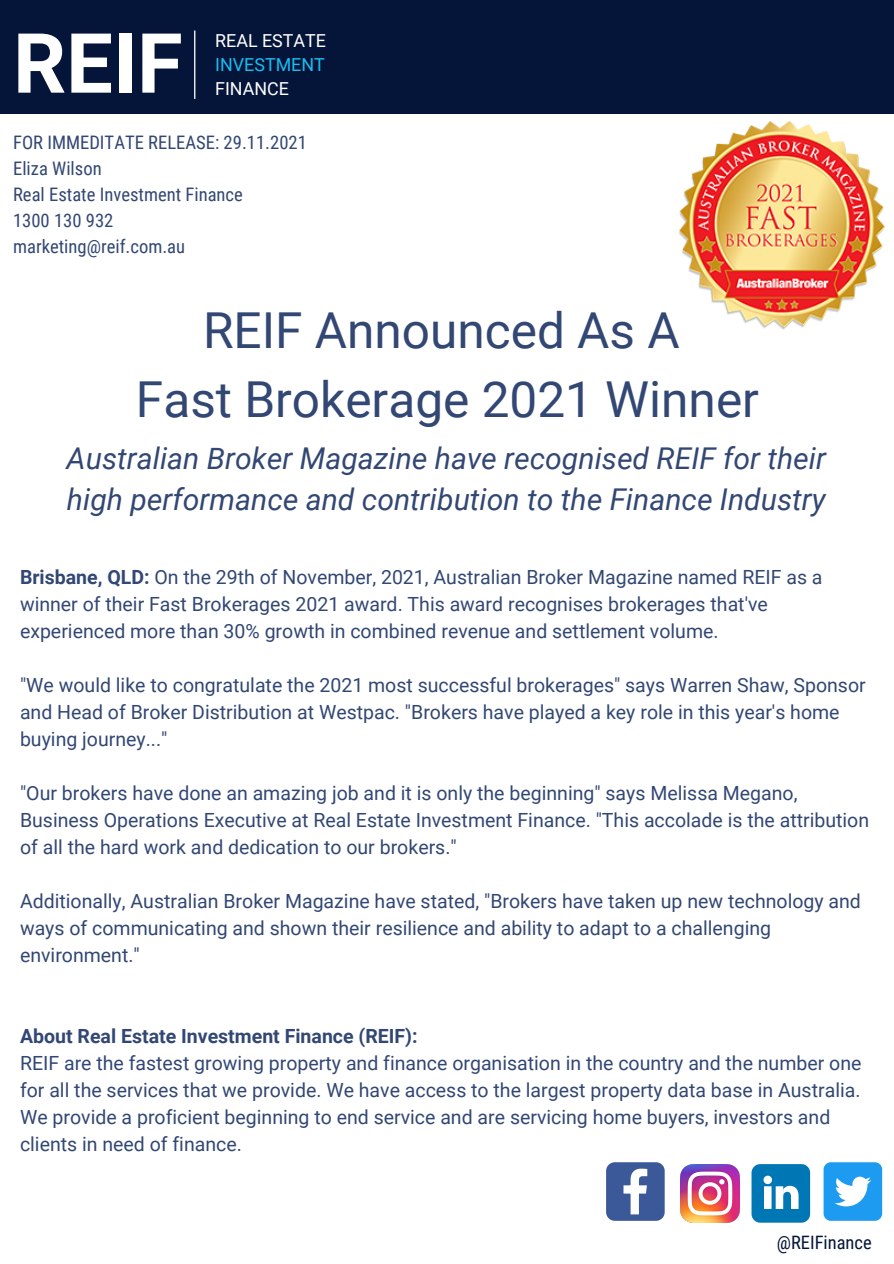
<style>
.page{position:relative;width:894px;height:1264px;background:#fff}
.page>*{position:absolute;margin:0;border:0;box-sizing:border-box;transform-origin:0 0}
.t1{font:700 83.1px "Roboto";color:#fff}
.t2{font:49.5px "Roboto";color:#324773}
.t3{font:italic 30px/41.7px "Roboto";color:#324773}
.t4{font:19.5px/27px "Roboto";color:#324773}
.t5{font:700 19.5px "Roboto";color:#324773}
.t6{font:18.6px "Roboto Condensed";color:#324773}
.t7{font:18.45px "Roboto Condensed";color:#051539}
.t8{font:17.85px "Roboto";color:#fff}
.t9{font:17.85px "Roboto";color:#18bef2}
.s1{font-weight:700}
</style>
<div class="page">
<div style="left:0;top:0;width:893px;height:114px;background:#051539"></div>
<svg style="left:194px;top:30px;width:1px;height:69px"></svg>
<img style="left:680px;top:1164px;width:59px;height:58px">
<svg style="left:751px;top:1164px;width:58px;height:58px"></svg>
<div style="left:823px;top:1162px;width:58px;height:58px;background:#1d9bf0;border-radius:7px"></div>
<svg style="left:835px;top:1176px;width:35px;height:30px"></svg>
<svg style="left:606px;top:1162px;width:58px;height:58px"></svg>
<img style="left:679px;top:120px;width:206px;height:210px">
<p class="t1" style="left:13px;top:16px;width:171px">REIF</p>
<p class="t8" style="left:215px;top:30px;width:112px">REAL ESTATE</p>
<p class="t9" style="left:215px;top:54px;width:111px">INVESTMENT</p>
<p class="t8" style="left:215px;top:78px;width:75px">FINANCE</p>
<p class="t6" style="left:13px;top:132px;width:295px">FOR IMMEDITATE RELEASE: 29.11.2021</p>
<p class="t6" style="left:13px;top:158px;width:90px">Eliza Wilson</p>
<p class="t6" style="left:13px;top:184px;width:231px">Real Estate Investment Finance</p>
<p class="t6" style="left:13px;top:210px;width:102px">1300 130 932</p>
<p class="t6" style="left:13px;top:236px;width:173px">marketing@reif.com.au</p>
<p class="t2" style="left:203px;top:302px;width:478px">REIF Announced As A</p>
<p class="t2" style="left:136px;top:370px;width:624px">Fast Brokerage 2021 Winner</p>
<p class="t3" style="left:67px;top:437px;width:760px">Australian Broker Magazine have recognised REIF for their high performance and contribution to the Finance Industry</p>
<p class="t4" style="left:20px;top:563px;width:803px"><span class="s1">Brisbane, QLD:</span> On the 29th of November, 2021, Australian Broker Magazine named REIF as a winner of their Fast Brokerages 2021 award. This award recognises brokerages that've experienced more than 30% growth in combined revenue and settlement volume.</p>
<p class="t4" style="left:20px;top:671px;width:847px">"We would like to congratulate the 2021 most successful brokerages" says Warren Shaw, Sponsor and Head of Broker Distribution at Westpac. "Brokers have played a key role in this year's home buying journey..."</p>
<p class="t4" style="left:20px;top:779px;width:850px">"Our brokers have done an amazing job and it is only the beginning" says Melissa Megano,<br>Business Operations Executive at Real Estate Investment Finance. "This accolade is the attribution of all the hard work and dedication to our brokers."</p>
<p class="t4" style="left:20px;top:887px;width:842px">Additionally, Australian Broker Magazine have stated, "Brokers have taken up new technology and ways of communicating and shown their resilience and ability to adapt to a challenging environment."</p>
<p class="t5" style="left:20px;top:1025px;width:399px">About Real Estate Investment Finance (REIF):</p>
<p class="t4" style="left:20px;top:1049px;width:842px">REIF are the fastest growing property and finance organisation in the country and the number one for all the services that we provide. We have access to the largest property data base in Australia.<br>We provide a proficient beginning to end service and are servicing home buyers, investors and clients in need of finance.</p>
<p class="t7" style="left:776px;top:1231px;width:96px">@REIFinance</p>
</div>
